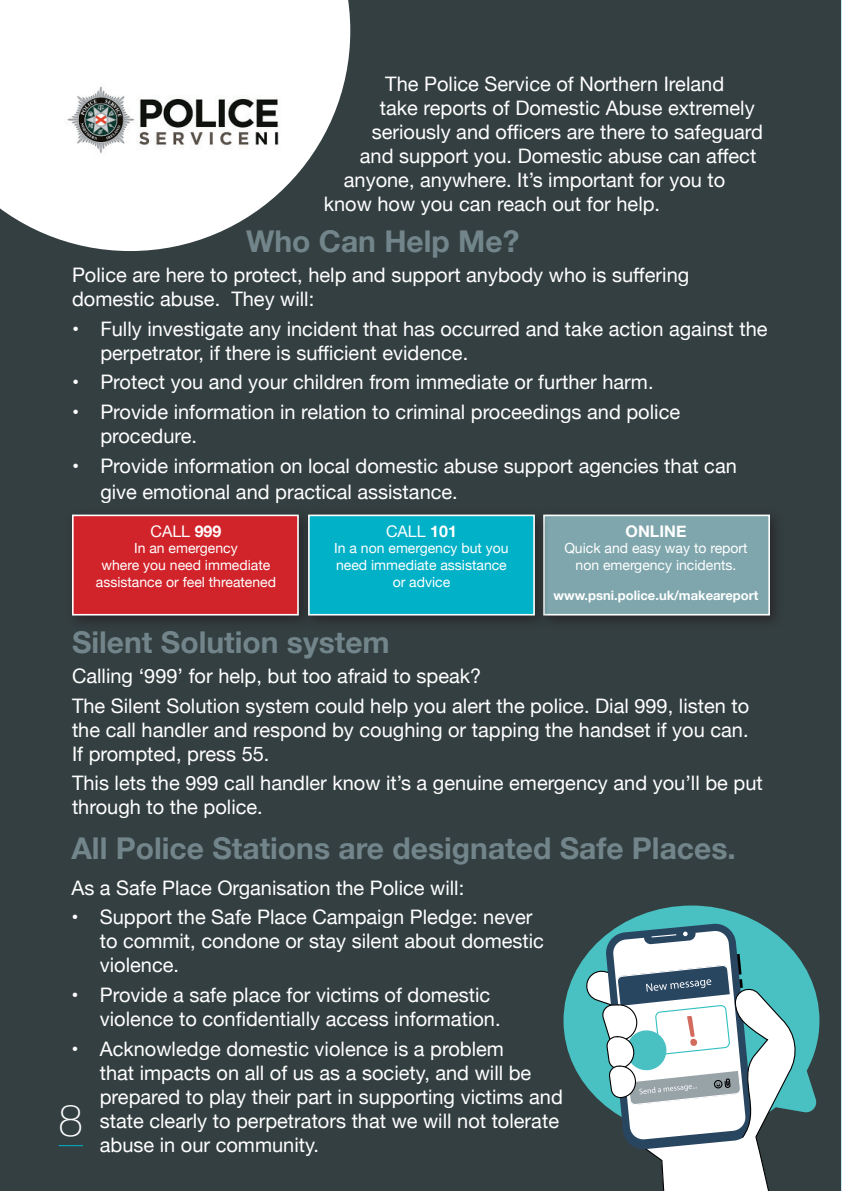
<style>
.page{position:relative;width:842px;height:1191px;background:#343f41}
.page>*{position:absolute;margin:0;border:0;box-sizing:border-box;transform-origin:0 0}
.t1{font:100 44px "Helvetica Neue";color:#fff}
.t2{font:700 30px "Helvetica Neue";color:#72858a}
.t3{font:20px/24px "Helvetica Neue";color:#fff}
.t4{font:16px "Helvetica Neue";color:#fff}
.t5{font:700 16px "Helvetica Neue";color:#fff}
.t6{font:14px/16.8px "Helvetica Neue";color:#fff;text-align:center}
.t7{font:700 13px "Helvetica Neue";color:#fff}
.s1{font-weight:700}
</style>
<div class="page">
<svg style="left:563px;top:905px;width:256px;height:208px"></svg>
<svg style="left:585px;top:923px;width:214px;height:268px"></svg>
<svg style="left:59px;top:1145px;width:24px;height:1px"></svg>
<svg style="left:0;top:0;width:350px;height:251px;fill:#fff"></svg>
<img style="left:64px;top:53px;width:221px;height:128px">
<div style="left:65px;top:507px;width:248px;height:124px;background:#231f20;opacity:.75"></div>
<div style="left:72px;top:514px;width:227px;height:101px;background:#d1232a;border:2px solid #fff"></div>
<div style="left:536px;top:507px;width:249px;height:124px;background:#231f20;opacity:.75"></div>
<div style="left:543px;top:514px;width:227px;height:101px;background:#7ea6ac;border:2px solid #fff"></div>
<div style="left:301px;top:507px;width:248px;height:124px;background:#231f20;opacity:.75"></div>
<div style="left:308px;top:514px;width:227px;height:101px;background:#00b1c8;border:2px solid #fff"></div>
<p class="t3" style="left:385px;top:73px;width:340px">The Police Service of Northern Ireland</p>
<p class="t3" style="left:380px;top:97px;width:376px">take reports of Domestic Abuse extremely</p>
<p class="t3" style="left:372px;top:121px;width:393px">seriously and officers are there to safeguard</p>
<p class="t3" style="left:360px;top:145px;width:398px">and support you. Domestic abuse can affect</p>
<p class="t3" style="left:344px;top:169px;width:383px">anyone, anywhere. It’s important for you to</p>
<p class="t3" style="left:324px;top:193px;width:338px">know how you can reach out for help.</p>
<h2 class="t2" style="left:246px;top:218px;width:275px">Who Can Help Me?</h2>
<p class="t3" style="left:72px;top:264px;width:619px">Police are here to protect, help and support anybody who is suffering domestic abuse. They will:</p>
<p class="t3" style="left:100px;top:318px;width:669px;text-indent:-28px">• Fully investigate any incident that has occurred and take action against the perpetrator, if there is sufficient evidence.</p>
<p class="t3" style="left:72px;top:371px;width:583px">• Protect you and your children from immediate or further harm.</p>
<p class="t3" style="left:100px;top:401px;width:581px;text-indent:-28px">• Provide information in relation to criminal proceedings and police procedure.</p>
<p class="t3" style="left:100px;top:453px;width:638px;line-height:26.4px;text-indent:-28px">• Provide information on local domestic abuse support agencies that can give emotional and practical assistance.</p>
<p class="t4" style="left:150px;top:519px;width:72px">CALL <span class="s1">999</span></p>
<p class="t6" style="left:96px;top:541px;width:182px">In an emergency<br>where you need immediate assistance or feel threatened</p>
<p class="t4" style="left:386px;top:519px;width:72px">CALL <span class="s1">101</span></p>
<p class="t6" style="left:334px;top:541px;width:176px">In a non emergency but you need immediate assistance or advice</p>
<p class="t5" style="left:626px;top:518px;width:62px">ONLINE</p>
<p class="t6" style="left:564px;top:541px;width:185px">Quick and easy way to report non emergency incidents.</p>
<p class="t7" style="left:554px;top:585px;width:206px">www.psni.police.uk/makeareport</p>
<h2 class="t2" style="left:72px;top:619px;width:319px">Silent Solution system</h2>
<p class="t3" style="left:72px;top:662px;width:679px;line-height:29.6px">Calling ‘999’ for help, but too afraid to speak?<br>The Silent Solution system could help you alert the police. Dial 999, listen to</p>
<p class="t3" style="left:72px;top:718px;width:678px">the call handler and respond by coughing or tapping the handset if you can.<br>If prompted, press 55.</p>
<p class="t3" style="left:72px;top:772px;width:692px">This lets the 999 call handler know it’s a genuine emergency and you’ll be put through to the police.</p>
<h2 class="t2" style="left:71px;top:825px;width:666px">All Police Stations are designated Safe Places.</h2>
<p class="t3" style="left:71px;top:876px;width:394px">As a Safe Place Organisation the Police will:</p>
<p class="t3" style="left:100px;top:906px;width:446px;text-indent:-28px">• Support the Safe Place Campaign Pledge: never to commit, condone or stay silent about domestic violence.</p>
<p class="t3" style="left:100px;top:984px;width:402px;text-indent:-28px">• Provide a safe place for victims of domestic violence to confidentially access information.</p>
<p class="t3" style="left:100px;top:1037px;width:465px;text-indent:-28px">• Acknowledge domestic violence is a problem<br>that impacts on all of us as a society, and will be prepared to play their part in supporting victims and state clearly to perpetrators that we will not tolerate abuse in our community.</p>
<h1 class="t1" style="left:59px;top:1086px;width:26px">8</h1>
</div>
